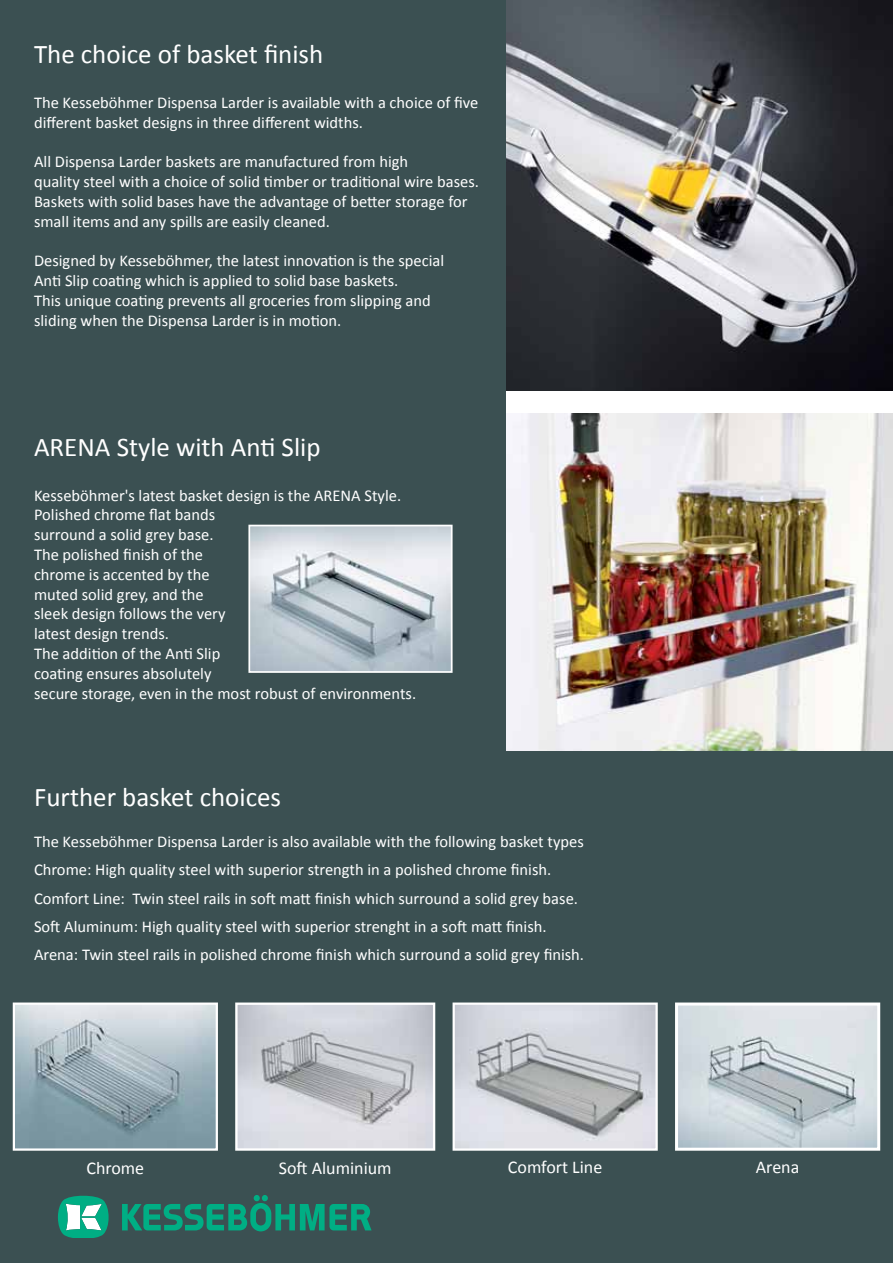
<style>
.page{position:relative;width:893px;height:1263px;background:#3b5052}
.page>*{position:absolute;margin:0;border:0;box-sizing:border-box;transform-origin:0 0}
.t1{font:27px "Calibri";color:#fff}
.t2{font:18px "Calibri";color:#fff}
.t3{font:16.5px/19.8px "Calibri";color:#fff}
</style>
<div class="page">
<img style="left:506px;top:0;width:387px;height:390px">
<img style="left:456px;top:1005px;width:199px;height:143px">
<div style="left:453px;top:1002px;width:205px;height:149px;border:2px solid #fff"></div>
<img style="left:238px;top:1005px;width:194px;height:143px">
<div style="left:235px;top:1002px;width:200px;height:149px;border:2px solid #fff"></div>
<img style="left:679px;top:1006px;width:197px;height:141px">
<div style="left:675px;top:1002px;width:205px;height:149px;border:3px solid #fff"></div>
<img style="left:506px;top:413px;width:387px;height:338px">
<svg style="left:58px;top:1195px;width:52px;height:42px"></svg>
<svg style="left:122px;top:1195px;width:250px;height:36px;background:#217967"></svg>
<img style="left:16px;top:1005px;width:199px;height:143px">
<div style="left:13px;top:1002px;width:205px;height:149px;border:2px solid #fff"></div>
<img style="left:251px;top:528px;width:199px;height:142px">
<div style="left:248px;top:525px;width:205px;height:148px;border:2px solid #fff"></div>
<div style="left:506px;top:391px;width:387px;height:22px;background:#fff"></div>
<h1 class="t1" style="left:34px;top:37px;width:291px">The choice of basket finish</h1>
<p class="t3" style="left:34px;top:92px;width:446px">The Kesseböhmer Dispensa Larder is available with a choice of five different basket designs in three different widths.</p>
<p class="t3" style="left:34px;top:151px;width:446px">All Dispensa Larder baskets are manufactured from high<br>quality steel with a choice of solid timber or traditional wire bases.<br>Baskets with solid bases have the advantage of better storage for small items and any spills are easily cleaned.</p>
<p class="t3" style="left:34px;top:250px;width:412px">Designed by Kesseböhmer, the latest innovation is the special Anti Slip coating which is applied to solid base baskets.<br>This unique coating prevents all groceries from slipping and sliding when the Dispensa Larder is in motion.</p>
<h1 class="t1" style="left:34px;top:430px;width:288px">ARENA Style with Anti Slip</h1>
<p class="t3" style="left:34px;top:484px;width:384px">Kesseböhmer's latest basket design is the ARENA Style.<br>Polished chrome flat bands<br>surround a solid grey base.<br>The polished finish of the<br>chrome is accented by the<br>muted solid grey, and the<br>sleek design follows the very<br>latest design trends.<br>The addition of the Anti Slip<br>coating ensures absolutely<br>secure storage, even in the most robust of environments.</p>
<h1 class="t1" style="left:34px;top:780px;width:249px">Further basket choices</h1>
<p class="t3" style="left:34px;top:826px;width:552px;line-height:28.3px">The Kesseböhmer Dispensa Larder is also available with the following basket types Chrome: High quality steel with superior strength in a polished chrome finish.<br>Comfort Line: Twin steel rails in soft matt finish which surround a solid grey base.<br>Soft Aluminum: High quality steel with superior strenght in a soft matt finish.<br>Arena: Twin steel rails in polished chrome finish which surround a solid grey finish.</p>
<p class="t2" style="left:86px;top:1156px;width:59px">Chrome</p>
<p class="t2" style="left:279px;top:1156px;width:114px">Soft Aluminium</p>
<p class="t2" style="left:508px;top:1156px;width:96px">Comfort Line</p>
<p class="t2" style="left:756px;top:1156px;width:45px">Arena</p>
</div>
